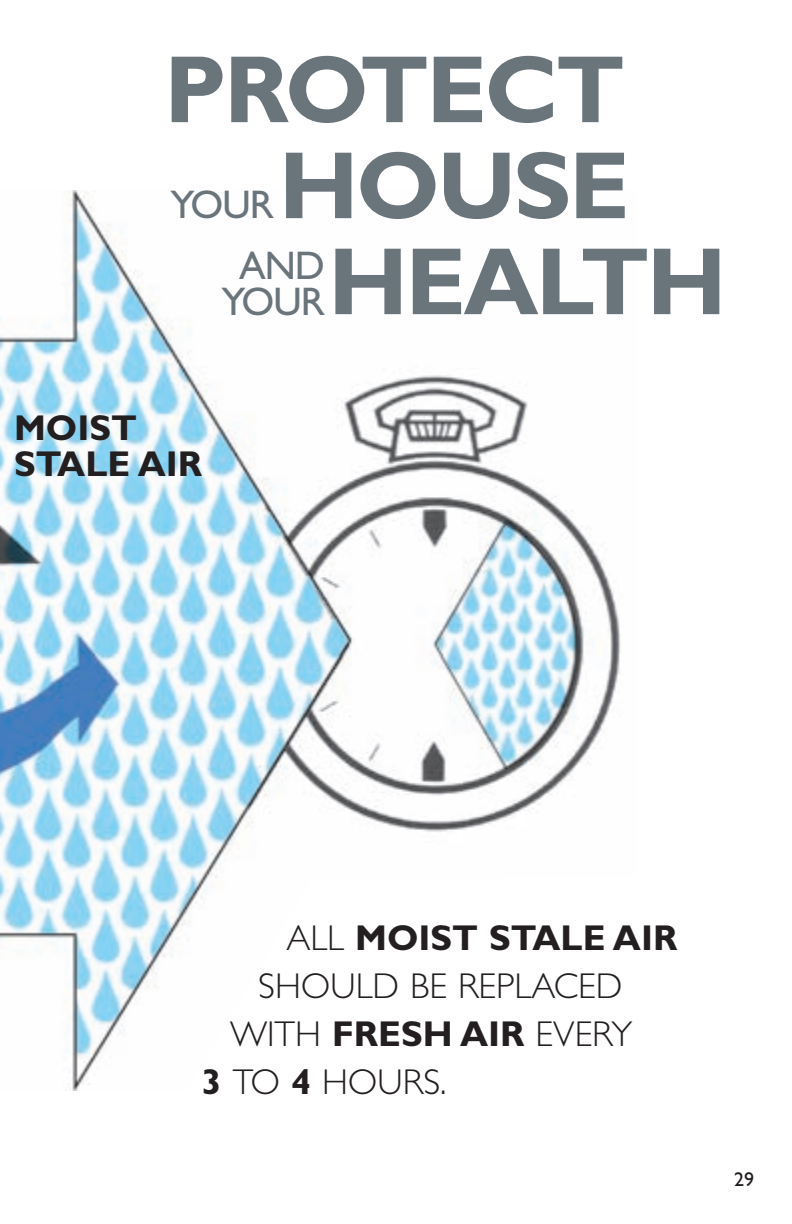
<style>
.page{position:relative;width:792px;height:1224px;background:#fff}
.page>*{position:absolute;margin:0;border:0;box-sizing:border-box;transform-origin:0 0}
.t1{font:700 96px/96px "Gill Sans Std";letter-spacing:-.03em;color:#6a747b;text-align:right}
.t2{font:40px "Gill Sans Std";letter-spacing:-.025em;color:#6a747b}
.t3{font:300 36px "Gill Sans Std";color:#231f20}
.t4{font:700 36px/36px "Gill Sans Std";color:#231f20}
.t5{font:20px "Gill Sans Std";color:#231f20}
.s1{font-weight:300}
.s2{font-weight:700}
</style>
<div class="page">
<img style="left:0;top:190px;width:621px;height:901px">
<svg style="left:122px;top:875px;width:499px;height:216px"></svg>
<h1 class="t1" style="left:164px;top:50px;width:468px">PROTECT<br>HOUSE</h1>
<p class="t2" style="left:171px;top:189px;width:105px">YOUR</p>
<p class="t2" style="left:239px;top:251px;width:87px">AND</p>
<h1 class="t1" style="left:328px;top:242px;width:400px">HEALTH</h1>
<p class="t2" style="left:222px;top:287px;width:105px">YOUR</p>
<p class="t4" style="left:14px;top:413px;width:190px">MOIST<br>STALE AIR</p>
<p class="t4" style="left:286px;top:923px;width:393px"><span class="s1">ALL</span> MOIST STALE AIR</p>
<p class="t3" style="left:258px;top:972px;width:366px">SHOULD BE REPLACED</p>
<p class="t3" style="left:230px;top:1020px;width:404px">WITH <span class="s2">FRESH AIR</span> EVERY</p>
<p class="t3" style="left:202px;top:1068px;width:246px"><span class="s2">3</span> TO <span class="s2">4</span> HOURS.</p>
<p class="t5" style="left:734px;top:1171px;width:21px">29</p>
</div>
